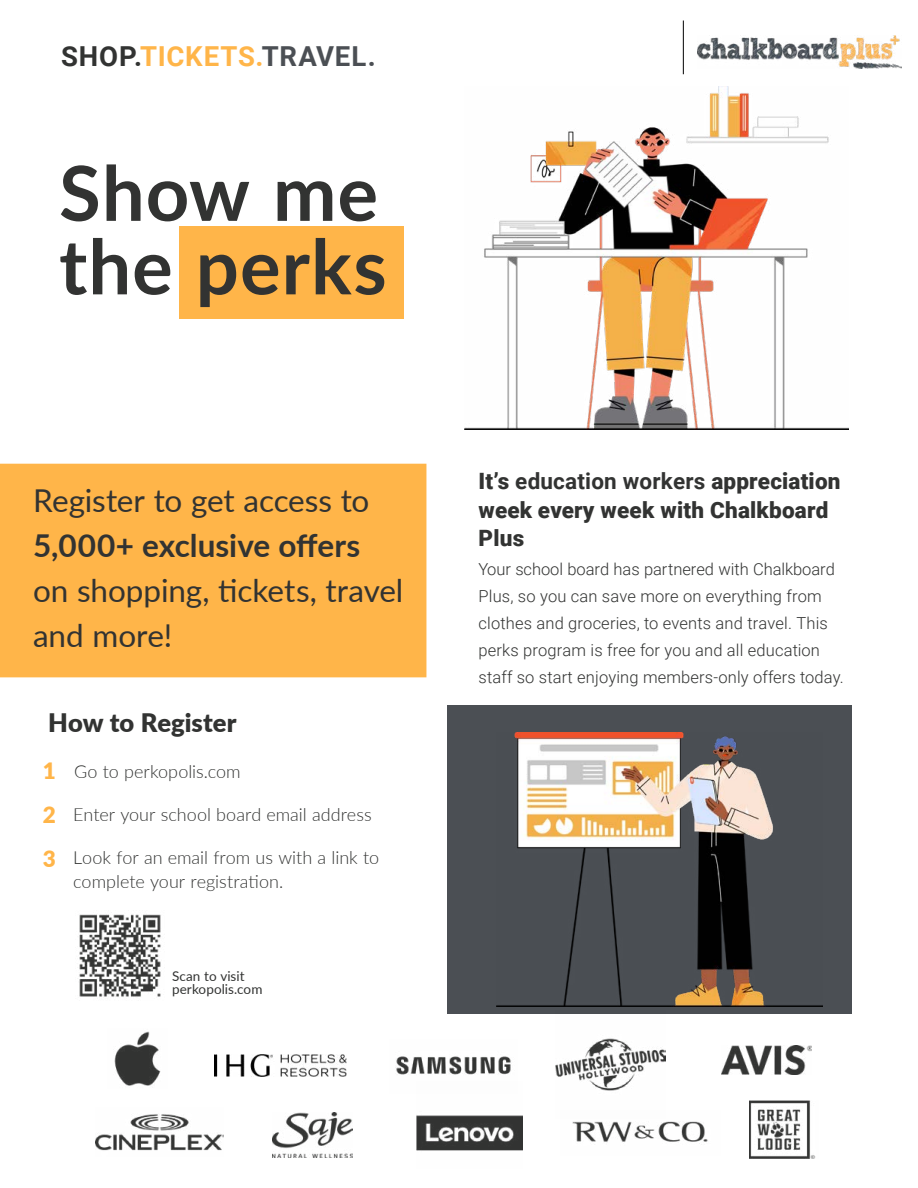
<style>
.page{position:relative;width:918px;height:1188px;background:#fff}
.page>*{position:absolute;margin:0;border:0;box-sizing:border-box;transform-origin:0 0}
.t1{font:700 75.97px/73.5px "Lato";letter-spacing:.015em;color:#323332}
.t2{font:31.5px/45px "Lato";letter-spacing:-.005em;color:#323332}
.t3{font:700 31.5px "Lato";color:#323332}
.t4{font:700 27.53px "Roboto";letter-spacing:.03em;color:#ffb549}
.t5{font:900 25.5px "Lato";color:#323332}
.t6{font:900 22.5px/28.5px "Roboto";letter-spacing:.01em;color:#323332}
.t7{font:900 22.5px/43.9px "Lato";color:#ffb549;text-align:justify}
.t8{font:300 18px/24px "Lato";color:#323332}
.t9{font:300 16.5px/27px "Roboto";letter-spacing:.01em;color:#323332}
.t10{font:13.5px/13.5px "Lato";letter-spacing:.005em;color:#323332}
.s1{color:#323332}
.s2{color:#4b4f54}
.s3{font-weight:700}
</style>
<div class="page">
<div style="left:447px;top:705px;width:405px;height:309px;background:#4b4f54"></div>
<hr style="left:683px;top:21px;width:1px;height:53px;background:#000">
<div style="left:179px;top:226px;width:224px;height:92px;background:#ffb549"></div>
<div style="left:0;top:464px;width:426px;height:213px;background:#ffb549"></div>
<img style="left:698px;top:35px;width:204px;height:33px">
<img style="left:215px;top:1054px;width:132px;height:23px">
<img style="left:395px;top:1056px;width:116px;height:19px">
<img style="left:556px;top:1038px;width:109px;height:53px">
<img style="left:722px;top:1045px;width:89px;height:29px">
<img style="left:114px;top:1031px;width:47px;height:55px">
<img style="left:417px;top:1115px;width:106px;height:36px">
<img style="left:750px;top:1101px;width:66px;height:57px">
<img style="left:95px;top:1114px;width:128px;height:37px">
<img style="left:572px;top:1121px;width:136px;height:23px">
<img style="left:273px;top:1113px;width:79px;height:45px">
<img style="left:465px;top:87px;width:383px;height:343px">
<img style="left:497px;top:732px;width:326px;height:274px">
<img style="left:79px;top:914px;width:82px;height:83px">
<h3 class="t4" style="left:61px;top:37px;width:316px"><span class="s1">SHOP.</span>TICKETS.<span class="s2">TRAVEL.</span></h3>
<h1 class="t1" style="left:59px;top:153px;width:329px">Show me the perks</h1>
<h2 class="t2" style="left:33px;top:477px;width:338px">Register to get access to</h2>
<h2 class="t3" style="left:33px;top:522px;width:329px">5,000+ exclusive offers</h2>
<h2 class="t2" style="left:33px;top:567px;width:372px">on shopping, tickets, travel and more!</h2>
<h3 class="t5" style="left:48px;top:704px;width:190px">How to Register</h3>
<h3 class="t7" style="left:43px;top:748px;width:15px">1<br>2<br>3</h3>
<p class="t8" style="left:74px;top:759px;width:168px">Go to perkopolis.com</p>
<p class="t8" style="left:73px;top:802px;width:300px">Enter your school board email address</p>
<p class="t8" style="left:73px;top:845px;width:307px">Look for an email from us with a link to complete your registration.</p>
<p class="t10" style="left:172px;top:969px;width:92px">Scan to visit perkopolis.com</p>
<h3 class="t6" style="left:478px;top:466px;width:364px">It’s <span class="s3">education workers</span> appreciation week every week with Chalkboard<br>Plus</h3>
<p class="t9" style="left:478px;top:555px;width:367px">Your school board has partnered with Chalkboard Plus, so you can save more on everything from clothes and groceries, to events and travel. This perks program is free for you and all education staff so start enjoying members-only offers today.</p>
</div>
